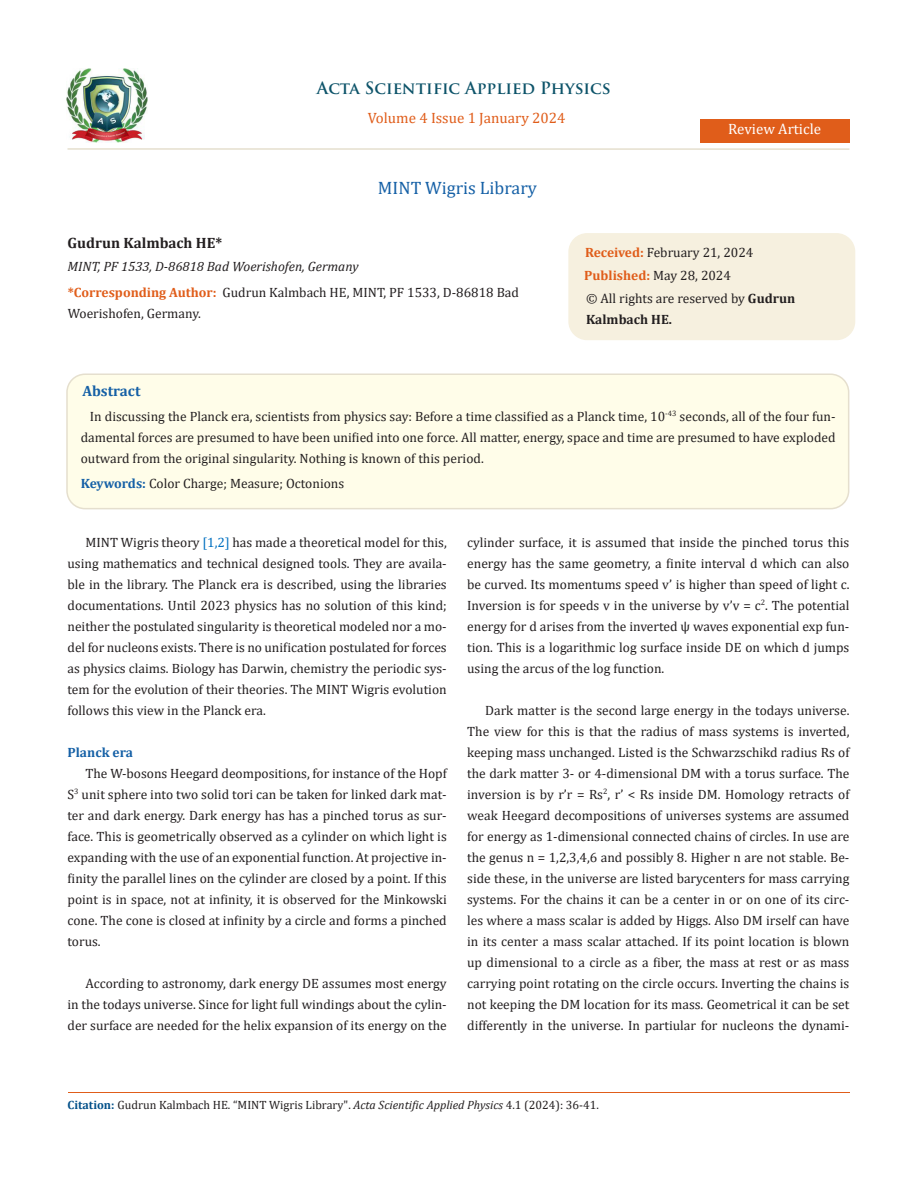
<style>
.page{position:relative;width:917px;height:1188px;background:#fff}
.page>*{position:absolute;margin:0;border:0;box-sizing:border-box;transform-origin:0 0}
.t1{font:18px "Cambria";color:#1560a6}
.t2{font:700 16.5px "Trajan Pro";color:#0e546a}
.t3{font:15px "Cambria";color:#e05d1a}
.t4{font:700 15px "Cambria";color:#231f20}
.t5{font:15px "Cambria";color:#fff}
.t6{font:700 15px "Cambria";color:#1560a6}
.Body_Text{font:13.5px/21px "Cambria";color:#231f20;text-align:justify}
.List_Paragraph{font:13.5px/21px "Cambria";color:#231f20;text-align:justify}
.t7{font:italic 13.5px "Cambria";color:#231f20}
.t8{font:700 13.5px "Cambria";color:#e05d1a}
.Body_Text-2{font:700 13.5px "Cambria";color:#1560a6}
.t9{font:12px "Cambria";color:#231f20}
.s1{font-weight:700;color:#e05d1a}
.s2{font-weight:400;color:#231f20}
.s3{font-weight:700}
.s4{font-weight:700;color:#1560a6}
.s5{color:#0070c0}
.s6{font-weight:700;color:#035089}
.s7{font-style:italic}
</style>
<div class="page">
<img style="left:67px;top:68px;width:80px;height:74px">
<div style="left:699px;top:119px;width:150px;height:23px;background:#e05d1a"></div>
<div style="left:569px;top:234px;width:285px;height:105px;background:#f6f0df;border-radius:18px"></div>
<div style="left:568px;top:233px;width:287px;height:107px;border:2px solid #f6f0df;border-radius:18px"></div>
<div style="left:67px;top:374px;width:781px;height:135px;background:#fffde9;border-radius:18px"></div>
<div style="left:66px;top:374px;width:783px;height:135px;border:2px solid #e5dfce;border-radius:18px"></div>
<hr style="left:68px;top:1093px;width:781px;height:1px;background:#e05d1a">
<hr style="left:67px;top:148px;width:782px;height:2px;background:#e5dfce">
<p class="t2" style="left:317px;top:77px;width:295px">Acta Scientific Applied Physics</p>
<p class="t3" style="left:368px;top:109px;width:199px">Volume 4 Issue 1 January 2024</p>
<p class="t1" style="left:378px;top:177px;width:160px">MINT Wigris Library</p>
<p class="t5" style="left:728px;top:120px;width:94px">Review Article</p>
<p class="t4" style="left:67px;top:232px;width:156px">Gudrun Kalmbach HE*</p>
<p class="t7" style="left:67px;top:257px;width:293px">MINT, PF 1533, D-86818 Bad Woerishofen, Germany</p>
<p class="Body_Text" style="left:68px;top:282px;width:452px"><span class="s1">*Corresponding Author:</span> Gudrun Kalmbach HE, MINT, PF 1533, D-86818 Bad<br>Woerishofen, Germany.</p>
<p class="Body_Text" style="left:585px;top:242px;width:170px"><span class="s1">Received:</span> February 21, 2024</p>
<p class="t8" style="left:584px;top:266px;width:148px">Published: <span class="s2">May 28, 2024</span></p>
<p class="Body_Text" style="left:586px;top:288px;width:211px">© All rights are reserved by <span class="s3">Gudrun<br>Kalmbach HE.</span></p>
<p class="t6" style="left:82px;top:380px;width:60px">Abstract</p>
<p class="List_Paragraph" style="left:81px;top:406px;width:756px;text-indent:9px">In discussing the Planck era, scientists from physics say: Before a time classified as a Planck time, 10<sup>-43</sup> seconds, all of the four fun&shy;damental forces are presumed to have been unified into one force. All matter, energy, space and time are presumed to have exploded outward from the original singularity. Nothing is known of this period.</p>
<p class="List_Paragraph" style="left:81px;top:473px;width:265px"><span class="s4">Keywords:</span> Color Charge; Measure; Octonions</p>
<p class="Body_Text" style="left:67px;top:532px;width:381px;text-indent:18px">MINT Wigris theory <span class="s5">[1,2]</span> has made a theoretical model for this, using mathematics and technical designed tools. They are availa&shy;ble in the library. The Planck era is described, using the libraries documentations. Until 2023 physics has no solution of this kind; neither the postulated singularity is theoretical modeled nor a mo&shy;del for nucleons exists. There is no unification postulated for forces as physics claims. Biology has Darwin, chemistry the periodic sys&shy;tem for the evolution of their theories. The MINT Wigris evolution follows this view in the Planck era.</p>
<p class="Body_Text-2" style="left:67px;top:743px;width:67px">Planck era</p>
<p class="Body_Text" style="left:67px;top:763px;width:381px;text-indent:18px">The W-bosons Heegard deompositions, for instance of the Hopf S<sup>3</sup> unit sphere into two solid tori can be taken for linked dark mat&shy;ter and dark energy. Dark energy has has a pinched torus as sur&shy;face. This is geometrically observed as a cylinder on which light is expanding with the use of an exponential function. At projective in&shy;finity the parallel lines on the cylinder are closed by a point. If this point is in space, not at infinity, it is observed for the Minkowski cone. The cone is closed at infinity by a circle and forms a pinched torus.</p>
<p class="Body_Text" style="left:67px;top:973px;width:381px;text-indent:18px">According to astronomy, dark energy DE assumes most energy in the todays universe. Since for light full windings about the cylin&shy;der surface are needed for the helix expansion of its energy on the</p>
<p class="Body_Text" style="left:467px;top:532px;width:384px">cylinder surface, it is assumed that inside the pinched torus this energy has the same geometry, a finite interval d which can also be curved. Its momentums speed v’ is higher than speed of light c.<br>Inversion is for speeds v in the universe by v’v = c<sup>2</sup>. The potential energy for d arises from the inverted ψ waves exponential exp fun&shy;tion. This is a logarithmic log surface inside DE on which d jumps using the arcus of the log function.</p>
<p class="Body_Text" style="left:467px;top:700px;width:384px;text-indent:18px">Dark matter is the second large energy in the todays universe.<br>The view for this is that the radius of mass systems is inverted, keeping mass unchanged. Listed is the Schwarzschikd radius Rs of the dark matter 3- or 4-dimensional DM with a torus surface. The inversion is by r’r = Rs<sup>2</sup>, r’ &lt; Rs inside DM. Homology retracts of weak Heegard decompositions of universes systems are assumed for energy as 1-dimensional connected chains of circles. In use are the genus n = 1,2,3,4,6 and possibly 8. Higher n are not stable. Be&shy;side these, in the universe are listed barycenters for mass carrying systems. For the chains it can be a center in or on one of its circ&shy;les where a mass scalar is added by Higgs. Also DM irself can have in its center a mass scalar attached. If its point location is blown up dimensional to a circle as a fiber, the mass at rest or as mass carrying point rotating on the circle occurs. Inverting the chains is not keeping the DM location for its mass. Geometrical it can be set differently in the universe. In partiular for nucleons the dynami-</p>
<p class="t9" style="left:68px;top:1098px;width:533px"><span class="s6">Citation:</span> Gudrun Kalmbach HE. “MINT Wigris Library". <span class="s7">Acta Scientific Applied Physics</span> 4.1 (2024): 36-41.</p>
</div>
